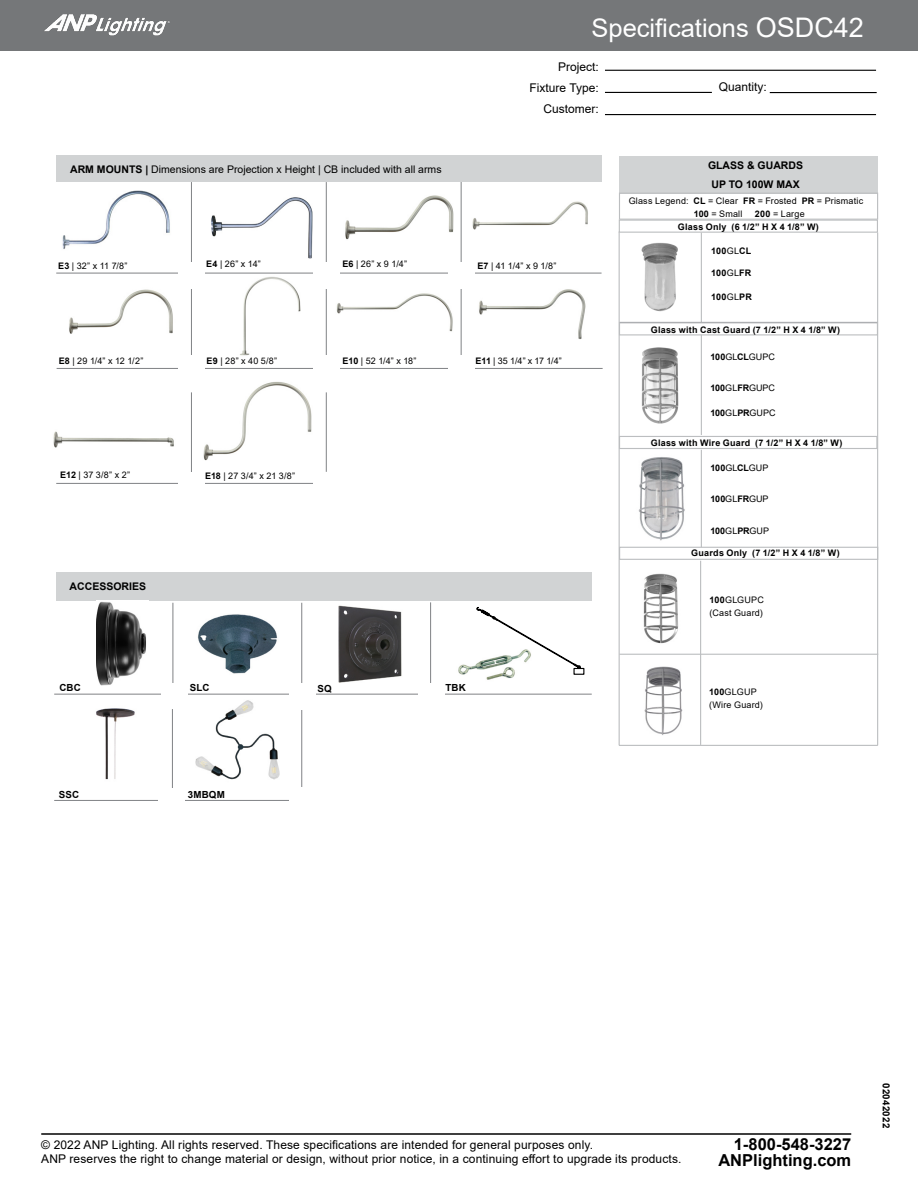
<style>
.page{position:relative;width:918px;height:1188px;background:#fff}
.page>*{position:absolute;margin:0;border:0;box-sizing:border-box;transform-origin:0 0}
.t1{font:25.5px "Arial";color:#fff}
.t2{font:700 16.5px/16.5px "Arial";color:#000;text-align:right}
.t3{font:12px/21px "Arial";letter-spacing:.01em;color:#000;text-align:right}
.t4{font:10.5px "Arial";color:#000}
.t5{font:700 10.5px/18.8px "Arial";color:#000;text-align:center}
.t6{font:700 9.75px "Arial";letter-spacing:.02em;color:#000}
.t7{font:9px/12.9px "Arial";letter-spacing:.02em;color:#000}
.t8{font:700 9px/13.2px "Arial";letter-spacing:.025em;color:#000}
.s1{font-size:27px}
.s2{font-weight:700}
.s3{font-weight:400}
</style>
<div class="page">
<div style="left:0;top:0;width:918px;height:51px;background:#757779"></div>
<hr style="left:605px;top:70px;width:271px;height:1px;background:#000">
<hr style="left:605px;top:92px;width:107px;height:1px;background:#000">
<hr style="left:605px;top:114px;width:271px;height:1px;background:#000">
<hr style="left:770px;top:92px;width:107px;height:1px;background:#000">
<hr style="left:41px;top:1133px;width:810px;height:2px;background:#000">
<img style="left:44px;top:14px;width:126px;height:22px">
<img style="left:195px;top:700px;width:85px;height:80px">
<hr style="left:877px;top:233px;width:1px;height:512px;background:#bcbec0">
<hr style="left:701px;top:233px;width:1px;height:89px;background:#bcbec0">
<img style="left:641px;top:242px;width:37px;height:70px">
<hr style="left:619px;top:231px;width:1px;height:514px;background:#bcbec0">
<hr style="left:619px;top:654px;width:259px;height:1px;background:#bcbec0">
<div style="left:619px;top:156px;width:259px;height:38px;background:#d1d3d4"></div>
<div style="left:619px;top:193px;width:259px;height:27px;border:1px solid #bcbec0"></div>
<div style="left:619px;top:220px;width:259px;height:13px;border:1px solid #bcbec0"></div>
<div style="left:619px;top:322px;width:259px;height:13px;border:1px solid #bcbec0"></div>
<hr style="left:701px;top:335px;width:1px;height:100px;background:#bcbec0">
<div style="left:619px;top:436px;width:258px;height:13px;border:1px solid #bcbec0"></div>
<hr style="left:701px;top:450px;width:1px;height:97px;background:#bcbec0">
<div style="left:619px;top:547px;width:259px;height:13px;border:1px solid #bcbec0"></div>
<hr style="left:700px;top:561px;width:1px;height:184px;background:#bcbec0">
<hr style="left:619px;top:745px;width:259px;height:1px;background:#bcbec0">
<img style="left:641px;top:347px;width:38px;height:77px">
<img style="left:638px;top:457px;width:47px;height:84px">
<img style="left:644px;top:666px;width:39px;height:69px">
<img style="left:643px;top:573px;width:36px;height:71px">
<hr style="left:56px;top:483px;width:271px;height:1px;background:#808285">
<hr style="left:326px;top:392px;width:1px;height:80px;background:#808285">
<hr style="left:191px;top:392px;width:1px;height:82px;background:#808285">
<div style="left:178px;top:472px;width:27px;height:27px;background:#fff"></div>
<div style="left:313px;top:472px;width:27px;height:27px;background:#fff"></div>
<hr style="left:57px;top:368px;width:546px;height:1px;background:#808285">
<hr style="left:56px;top:273px;width:546px;height:1px;background:#808285">
<hr style="left:326px;top:182px;width:1px;height:182px;background:#808285">
<hr style="left:191px;top:182px;width:1px;height:182px;background:#808285">
<hr style="left:461px;top:181px;width:1px;height:183px;background:#808285">
<div style="left:178px;top:262px;width:27px;height:27px;background:#fff"></div>
<div style="left:448px;top:262px;width:27px;height:27px;background:#fff"></div>
<div style="left:313px;top:262px;width:27px;height:27px;background:#fff"></div>
<div style="left:178px;top:355px;width:27px;height:27px;background:#fff"></div>
<div style="left:313px;top:355px;width:27px;height:27px;background:#fff"></div>
<div style="left:57px;top:155px;width:545px;height:27px;background:#d1d3d4"></div>
<div style="left:448px;top:355px;width:27px;height:27px;background:#fff"></div>
<img style="left:240px;top:277px;width:61px;height:79px">
<img style="left:53px;top:431px;width:121px;height:17px">
<img style="left:62px;top:190px;width:108px;height:59px">
<img style="left:345px;top:195px;width:109px;height:45px">
<img style="left:69px;top:289px;width:104px;height:45px">
<img style="left:203px;top:382px;width:109px;height:79px">
<img style="left:211px;top:197px;width:102px;height:61px">
<img style="left:472px;top:201px;width:116px;height:29px">
<img style="left:336px;top:293px;width:117px;height:39px">
<img style="left:479px;top:289px;width:107px;height:50px">
<hr style="left:54px;top:694px;width:538px;height:1px;background:#808285">
<hr style="left:302px;top:603px;width:1px;height:197px;background:#808285">
<hr style="left:173px;top:603px;width:1px;height:91px;background:#808285">
<hr style="left:430px;top:602px;width:1px;height:92px;background:#808285">
<div style="left:161px;top:683px;width:27px;height:27px;background:#fff"></div>
<div style="left:418px;top:683px;width:27px;height:27px;background:#fff"></div>
<div style="left:289px;top:683px;width:27px;height:27px;background:#fff"></div>
<div style="left:56px;top:572px;width:536px;height:29px;background:#d1d3d4"></div>
<img style="left:338px;top:605px;width:64px;height:78px">
<img style="left:198px;top:614px;width:80px;height:60px">
<img style="left:96px;top:601px;width:50px;height:85px">
<svg style="left:476px;top:607px;width:109px;height:68px"></svg>
<img style="left:458px;top:647px;width:76px;height:33px">
<hr style="left:172px;top:709px;width:1px;height:92px;background:#808285">
<img style="left:96px;top:708px;width:39px;height:72px">
<hr style="left:54px;top:800px;width:248px;height:1px;background:#808285">
<div style="left:289px;top:787px;width:27px;height:27px;background:#fff"></div>
<div style="left:158px;top:788px;width:27px;height:27px;background:#fff"></div>
<h1 class="t1" style="left:592px;top:10px;width:274px">Specifications <span class="s1">OSDC42</span></h1>
<p class="t4" style="left:70px;top:162px;width:373px"><span class="s2">ARM MOUNTS |</span> Dimensions are Projection x Height | CB included with all arms</p>
<h3 class="t3" style="left:530px;top:56px;width:71px">Project:<br>Fixture Type:<br>Customer:</h3>
<p class="t7" style="left:58px;top:259px;width:71px"><span class="s2">E3</span> | 32” x 11 7/8”</p>
<p class="t7" style="left:206px;top:258px;width:56px"><span class="s2">E4</span> | 26” x 14”</p>
<p class="t7" style="left:477px;top:259px;width:81px"><span class="s2">E7</span> | 41 1/4” x 9 1/8”</p>
<p class="t7" style="left:342px;top:258px;width:66px"><span class="s2">E6</span> | 26” x 9 1/4”</p>
<p class="t7" style="left:59px;top:354px;width:86px"><span class="s2">E8</span> | 29 1/4” x 12 1/2”</p>
<p class="t7" style="left:207px;top:354px;width:72px"><span class="s2">E9</span> | 28” x 40 5/8”</p>
<p class="t7" style="left:343px;top:354px;width:76px"><span class="s2">E10</span> | 52 1/4” x 18”</p>
<p class="t7" style="left:476px;top:354px;width:88px"><span class="s2">E11</span> | 35 1/4” x 17 1/4”</p>
<p class="t7" style="left:60px;top:469px;width:71px"><span class="s2">E12</span> | 37 3/8” x 2”</p>
<p class="t7" style="left:205px;top:470px;width:92px"><span class="s2">E18</span> | 27 3/4” x 21 3/8”</p>
<p class="t5" style="left:70px;top:577px;width:78px">ACCESSORIES</p>
<p class="t6" style="left:59px;top:681px;width:23px">CBC</p>
<p class="t6" style="left:190px;top:681px;width:21px">SLC</p>
<p class="t6" style="left:318px;top:681px;width:16px">SQ</p>
<p class="t6" style="left:445px;top:681px;width:22px">TBK</p>
<h3 class="t3" style="left:719px;top:76px;width:50px">Quantity:</h3>
<p class="t5" style="left:708px;top:156px;width:97px">GLASS &amp; GUARDS<br>UP TO 100W MAX</p>
<p class="t7" style="left:694px;top:194px;width:171px;text-indent:-65px">Glass Legend: <span class="s2">CL</span> = Clear <span class="s2">FR</span> = Frosted <span class="s2">PR</span> = Prismatic<br><span class="s2">100</span> = Small</p>
<p class="t8" style="left:678px;top:207px;width:143px;text-indent:77px">200 <span class="s3">= Large<br></span>Glass Only (6 1/2” H X 4 1/8” W)</p>
<p class="t8" style="left:711px;top:244px;width:41px">100<span class="s3">GL</span>CL</p>
<p class="t8" style="left:711px;top:266px;width:42px">100<span class="s3">GL</span>FR</p>
<p class="t8" style="left:711px;top:291px;width:42px">100<span class="s3">GL</span>PR</p>
<p class="t8" style="left:651px;top:323px;width:191px">Glass with Cast Guard (7 1/2” H X 4 1/8” W)</p>
<p class="t7" style="left:711px;top:351px;width:66px"><span class="s2">100</span>GL<span class="s2">CL</span>GUPC</p>
<p class="t7" style="left:711px;top:381px;width:66px"><span class="s2">100</span>GL<span class="s2">FR</span>GUPC</p>
<p class="t7" style="left:711px;top:407px;width:67px"><span class="s2">100</span>GL<span class="s2">PR</span>GUPC</p>
<p class="t8" style="left:651px;top:437px;width:193px">Glass with Wire Guard (7 1/2” H X 4 1/8” W)</p>
<p class="t8" style="left:711px;top:462px;width:59px">100<span class="s3">GL</span>CL<span class="s3">GUP</span></p>
<p class="t8" style="left:711px;top:492px;width:60px">100<span class="s3">GL</span>FR<span class="s3">GUP</span></p>
<p class="t8" style="left:711px;top:524px;width:60px">100<span class="s3">GL</span>PR<span class="s3">GUP</span></p>
<p class="t8" style="left:691px;top:546px;width:150px">Guards Only (7 1/2” H X 4 1/8” W)</p>
<p class="t7" style="left:710px;top:593px;width:56px"><span class="s2">100</span>GLGUPC (Cast Guard)</p>
<p class="t7" style="left:709px;top:686px;width:55px"><span class="s2">100</span>GLGUP (Wire Guard)</p>
<p class="t6" style="left:59px;top:788px;width:22px">SSC</p>
<p class="t6" style="left:188px;top:788px;width:39px">3MBQM</p>
<h3 class="t3" style="left:41px;top:1138px;width:642px;line-height:13.5px;text-align:left">© 2022 ANP Lighting. All rights reserved. These specifications are intended for general purposes only.<br>ANP reserves the right to change material or design, without prior notice, in a continuing effort to upgrade its products.</h3>
<h2 class="t2" style="left:718px;top:1136px;width:134px">1-800-548-3227<br>ANPlighting.com</h2>
<p class="t6" style="left:893px;top:1083px;width:46px;rotate:90deg">02042022</p>
</div>
